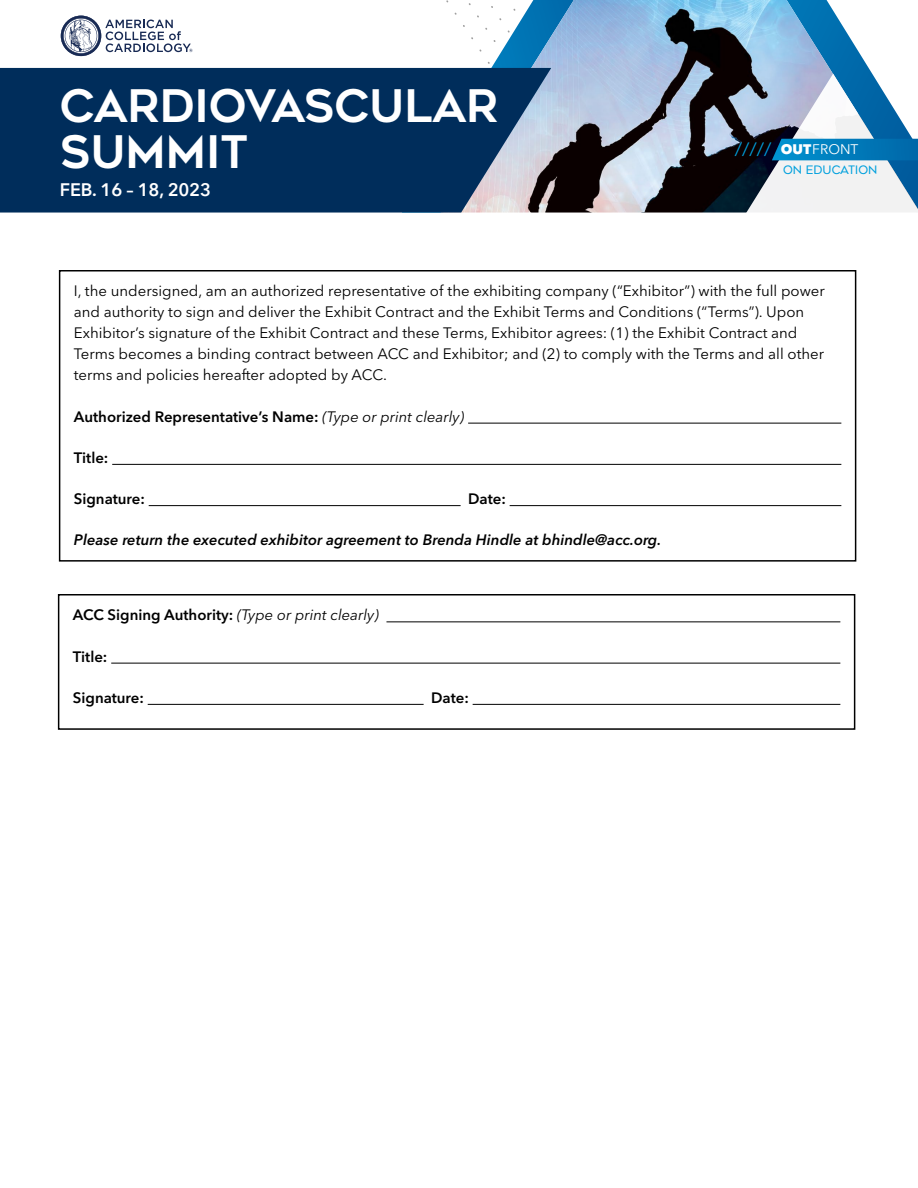
<style>
.page{position:relative;width:918px;height:1188px;background:#fff}
.page>*{position:absolute;margin:0;border:0;box-sizing:border-box;transform-origin:0 0}
.t1{font:700 44.85px/46.2px "Geometos Neue";color:#fff}
.t2{font:600 18px "Avenir Next World";letter-spacing:-.01em;color:#fff}
.t3{font:15px/21px "Avenir Next World";color:#000}
.t4{font:600 15px "Avenir Next World";color:#000}
.t5{font:italic 600 15px "Avenir Next World";color:#000}
.t6{font:13.8px "Geometos Neue";color:#00a0dd}
.t7{font:11.7px "Geometos Neue";color:#00a0dd}
.s1{font-family:"Avenir Next World";font-weight:900;color:#fff}
.s2{font-family:"Avenir Next World";color:#fff}
.s3{font-weight:400;font-style:italic}
</style>
<div class="page">
<img style="left:441px;top:0;width:432px;height:213px">
<svg style="left:0;top:68px;width:551px;height:145px;background:#0d3763"></svg>
<svg style="left:659px;top:74px;width:259px;height:139px"></svg>
<svg style="left:60px;top:15px;width:42px;height:42px"></svg>
<svg style="left:61px;top:16px;width:132px;height:40px"></svg>
<hr style="left:468px;top:423px;width:373px;height:1px;background:#000">
<hr style="left:112px;top:464px;width:729px;height:1px;background:#000">
<hr style="left:149px;top:505px;width:312px;height:1px;background:#000">
<hr style="left:510px;top:505px;width:331px;height:1px;background:#000">
<div style="left:59px;top:270px;width:797px;height:292px;border:2px solid #000"></div>
<hr style="left:386px;top:621px;width:454px;height:1px;background:#000">
<hr style="left:111px;top:663px;width:729px;height:1px;background:#000">
<hr style="left:148px;top:704px;width:276px;height:1px;background:#000">
<hr style="left:473px;top:704px;width:367px;height:1px;background:#000">
<div style="left:58px;top:594px;width:797px;height:136px;border:2px solid #000"></div>
<h1 class="t1" style="left:60px;top:84px;width:440px">CARDIOVASCULAR<br>SUMMIT</h1>
<p class="t2" style="left:60px;top:179px;width:153px">FEB. 16 – 18, 2023</p>
<p class="t6" style="left:735px;top:141px;width:125px">///// <span class="s1">OUT</span><span class="s2">FRONT</span></p>
<p class="t7" style="left:783px;top:163px;width:96px">ON EDUCATION</p>
<p class="t3" style="left:74px;top:281px;width:753px">I, the undersigned, am an authorized representative of the exhibiting company (“Exhibitor”) with the full power and authority to sign and deliver the Exhibit Contract and the Exhibit Terms and Conditions (“Terms”). Upon Exhibitor’s signature of the Exhibit Contract and these Terms, Exhibitor agrees: (1) the Exhibit Contract and Terms becomes a binding contract between ACC and Exhibitor; and (2) to comply with the Terms and all other terms and policies hereafter adopted by ACC.</p>
<p class="t4" style="left:74px;top:408px;width:392px">Authorized Representative’s Name: <span class="s3">(Type or print clearly)</span></p>
<p class="t4" style="left:74px;top:449px;width:36px">Title:</p>
<p class="t4" style="left:74px;top:490px;width:73px">Signature:</p>
<p class="t4" style="left:468px;top:490px;width:39px">Date:</p>
<p class="t5" style="left:74px;top:528px;width:589px">Please return the executed exhibitor agreement to Brenda Hindle at bhindle@acc.org.</p>
<p class="t4" style="left:73px;top:606px;width:308px">ACC Signing Authority: <span class="s3">(Type or print clearly)</span></p>
<p class="t4" style="left:73px;top:648px;width:36px">Title:</p>
<p class="t4" style="left:73px;top:689px;width:73px">Signature:</p>
<p class="t4" style="left:431px;top:689px;width:39px">Date:</p>
</div>
